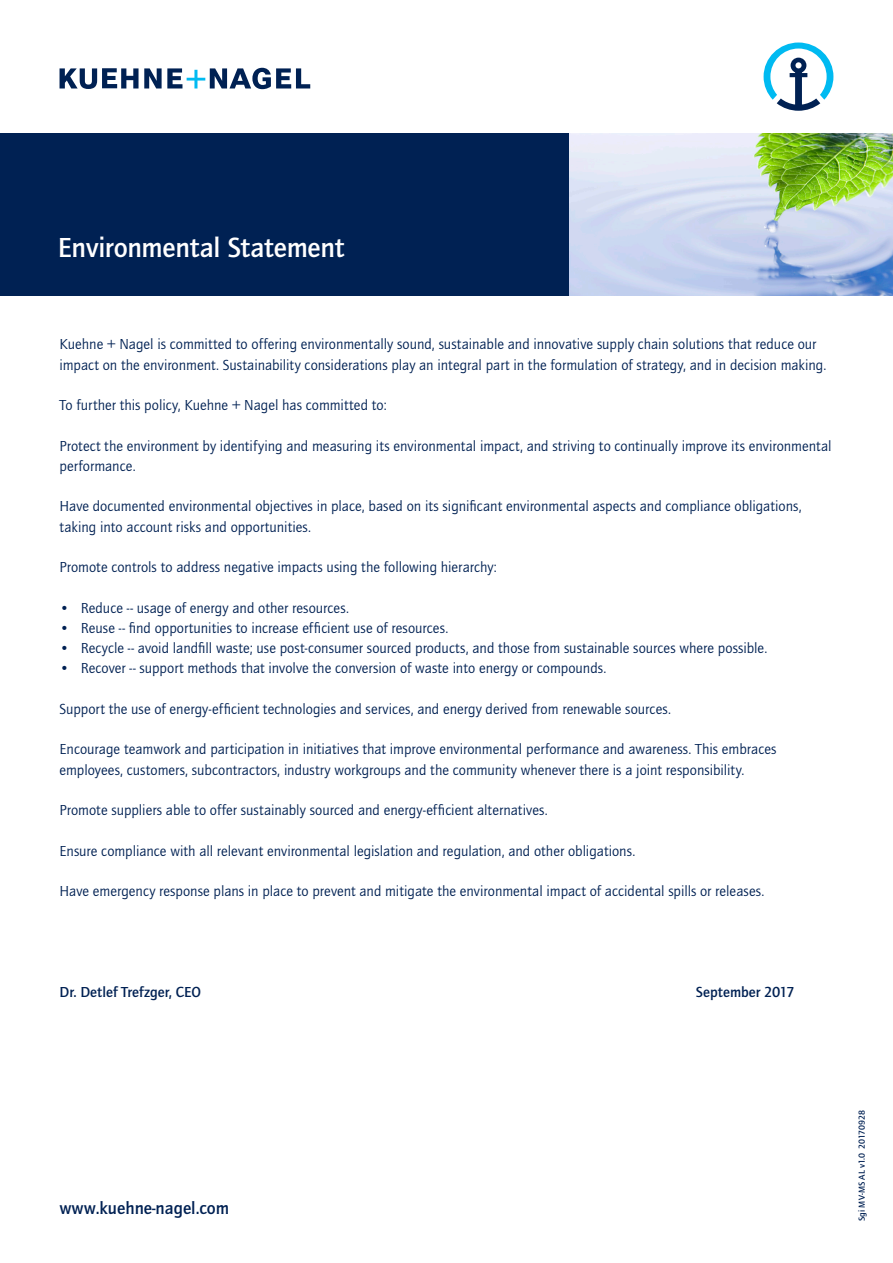
<style>
.page{position:relative;width:893px;height:1263px;background:#fff}
.page>*{position:absolute;margin:0;border:0;box-sizing:border-box;transform-origin:0 0}
.t1{font:700 28.5px "Quay Itc T";letter-spacing:-.01em;color:#fff}
.t2{font:700 18px "Quay Itc T";color:#002153}
.KN_Body_Copy_Large{font:15px/20.2px "Quay Itc T";color:#002153}
.KN_Body_Copy_Large_B{font:700 15px "Quay Itc T";letter-spacing:.005em;color:#002153}
.KN_Body_Copy{font:700 9px "Quay Itc T";letter-spacing:-.005em;color:#002153}
</style>
<div class="page">
<svg style="left:764px;top:43px;width:69px;height:68px"></svg>
<svg style="left:60px;top:68px;width:250px;height:21px"></svg>
<img style="left:568px;top:134px;width:325px;height:162px">
<div style="left:0;top:134px;width:568px;height:162px;background:#002153"></div>
<p class="t1" style="left:58px;top:230px;width:288px">Environmental Statement</p>
<p class="KN_Body_Copy_Large" style="left:60px;top:334px;width:768px">Kuehne + Nagel is committed to offering environmentally sound, sustainable and innovative supply chain solutions that reduce our impact on the environment. Sustainability considerations play an integral part in the formulation of strategy, and in decision making.</p>
<p class="KN_Body_Copy_Large" style="left:60px;top:395px;width:329px">To further this policy, Kuehne + Nagel has committed to:</p>
<p class="KN_Body_Copy_Large" style="left:60px;top:435px;width:774px">Protect the environment by identifying and measuring its environmental impact, and striving to continually improve its environmental performance.</p>
<p class="KN_Body_Copy_Large" style="left:60px;top:496px;width:744px">Have documented environmental objectives in place, based on its significant environmental aspects and compliance obligations, taking into account risks and opportunities.</p>
<p class="KN_Body_Copy_Large" style="left:60px;top:557px;width:439px">Promote controls to address negative impacts using the following hierarchy:</p>
<p class="KN_Body_Copy_Large" style="left:60px;top:597px;width:291px">• Reduce -- usage of energy and other resources.</p>
<p class="KN_Body_Copy_Large" style="left:60px;top:617px;width:390px">• Reuse -- find opportunities to increase efficient use of resources.</p>
<p class="KN_Body_Copy_Large" style="left:60px;top:638px;width:709px">• Recycle -- avoid landfill waste; use post-consumer sourced products, and those from sustainable sources where possible.</p>
<p class="KN_Body_Copy_Large" style="left:60px;top:658px;width:548px">• Recover -- support methods that involve the conversion of waste into energy or compounds.</p>
<p class="KN_Body_Copy_Large" style="left:60px;top:698px;width:613px">Support the use of energy-efficient technologies and services, and energy derived from renewable sources.</p>
<p class="KN_Body_Copy_Large" style="left:60px;top:739px;width:718px">Encourage teamwork and participation in initiatives that improve environmental performance and awareness. This embraces employees, customers, subcontractors, industry workgroups and the community whenever there is a joint responsibility.</p>
<p class="KN_Body_Copy_Large" style="left:60px;top:800px;width:490px">Promote suppliers able to offer sustainably sourced and energy-efficient alternatives.</p>
<p class="KN_Body_Copy_Large" style="left:60px;top:840px;width:577px">Ensure compliance with all relevant environmental legislation and regulation, and other obligations.</p>
<p class="KN_Body_Copy_Large" style="left:60px;top:881px;width:706px">Have emergency response plans in place to prevent and mitigate the environmental impact of accidental spills or releases.</p>
<p class="KN_Body_Copy_Large_B" style="left:60px;top:984px;width:143px">Dr. Detlef Trefzger, CEO</p>
<p class="KN_Body_Copy_Large_B" style="left:696px;top:984px;width:100px">September 2017</p>
<p class="t2" style="left:60px;top:1197px;width:171px">www.kuehne-nagel.com</p>
<p class="KN_Body_Copy" style="left:857px;top:1221px;width:113px;rotate:-90deg">Sgi MV-MS AL v1.0 20170928</p>
</div>
